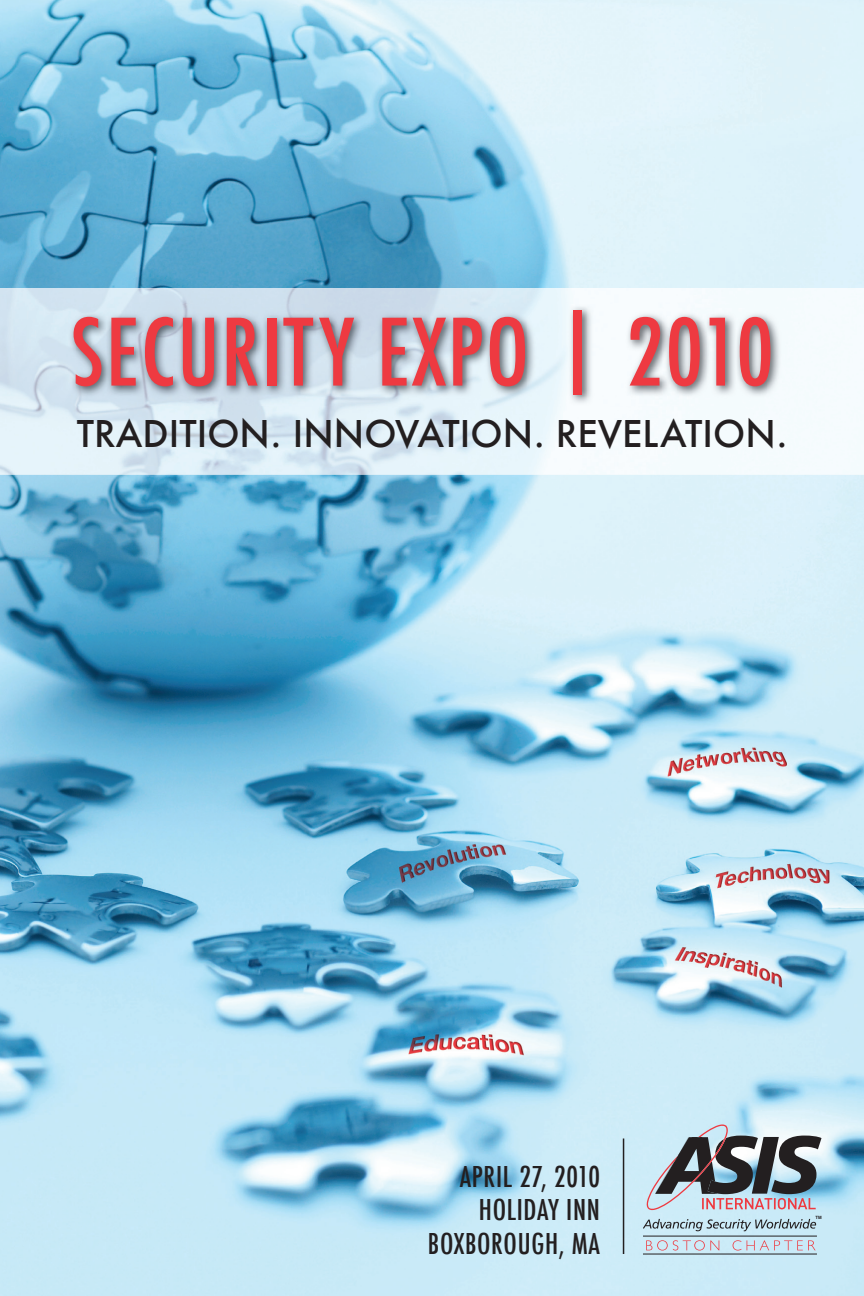
<style>
.page{position:relative;width:864px;height:1296px;background:#fff}
.page>*{position:absolute;margin:0;border:0;box-sizing:border-box;transform-origin:0 0}
.t1{font:500 condensed 90px "Futura";letter-spacing:.025em;color:#ee3a41}
.t2{font:500 36px "Futura";color:#231f20}
.t3{font:500 condensed 28px/33.6px "Futura";letter-spacing:.025em;color:#231f20;text-align:right}
.t4{font:700 4.4px "Helvetica";color:#231f20}
</style>
<div class="page">
<img style="left:0;top:0;width:864px;height:1296px">
<img style="left:0;top:288px;width:864px;height:187px">
<img style="left:68px;top:305px;width:713px;height:100px">
<svg style="left:643px;top:1219px;width:173px;height:12px;background:#a3bac4"></svg>
<svg style="left:646px;top:1124px;width:176px;height:86px;background:#8f969e"></svg>
<hr style="left:643px;top:1236px;width:174px;height:1px;background:#231f20">
<hr style="left:643px;top:1254px;width:174px;height:1px;background:#231f20">
<svg style="left:646px;top:1240px;width:73px;height:11px"></svg>
<svg style="left:733px;top:1240px;width:8px;height:11px"></svg>
<svg style="left:747px;top:1240px;width:69px;height:10px"></svg>
<hr style="left:623px;top:1138px;width:1px;height:116px;background:#231f20">
<h1 class="t1" style="left:70px;top:295px;width:705px">SECURITY EXPO | 2010</h1>
<p class="t2" style="left:77px;top:409px;width:712px">TRADITION. INNOVATION. REVELATION.</p>
<p class="t3" style="left:428px;top:1160px;width:174px">APRIL 27, 2010<br>HOLIDAY INN<br>BOXBOROUGH, MA</p>
<p class="t4" style="left:816px;top:1214px;width:8px">TM</p>
</div>
